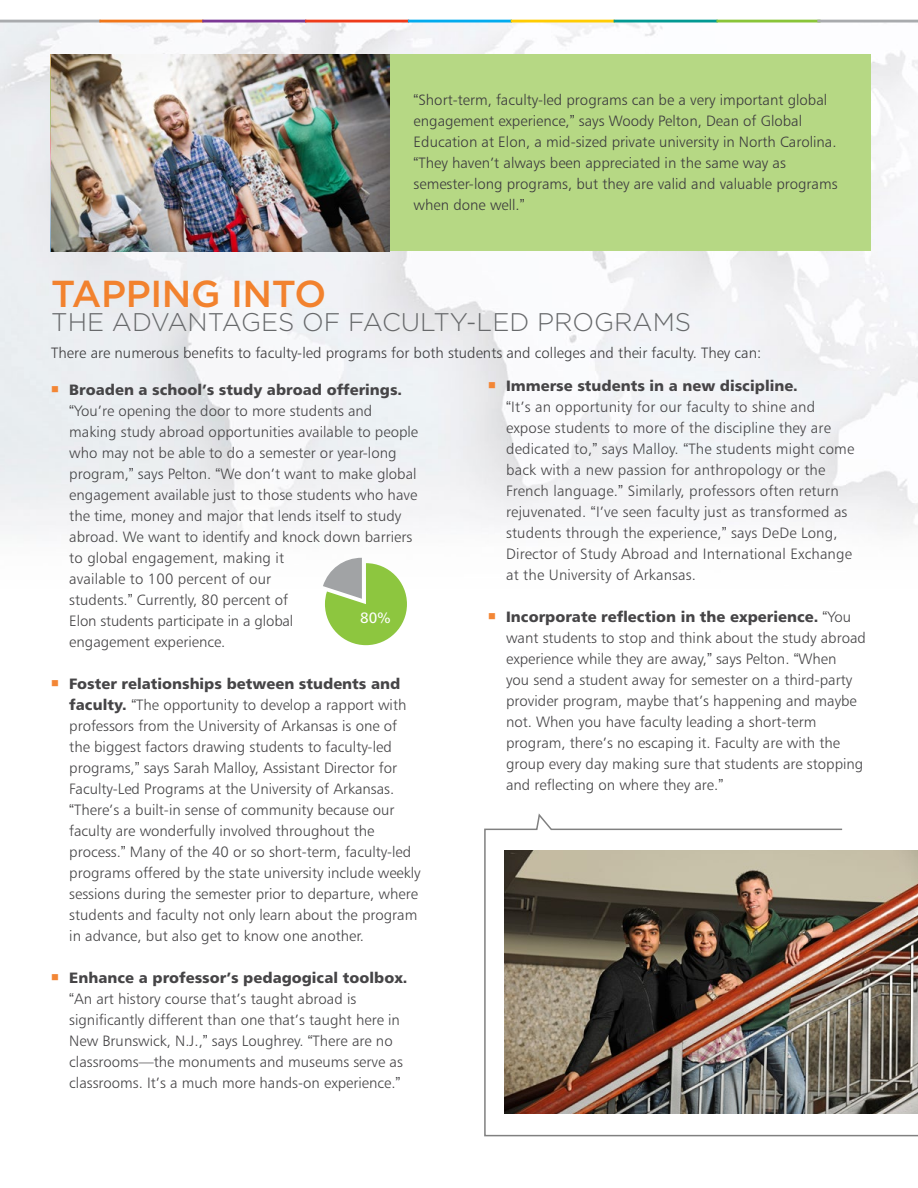
<style>
.page{position:relative;width:918px;height:1188px;background:#fff}
.page>*{position:absolute;margin:0;border:0;box-sizing:border-box;transform-origin:0 0}
.t1{font:500 37.5px "Gotham";letter-spacing:-.01em;color:#f2822e}
.t2{font:300 25.5px "Gotham";color:#67696b}
.t3{font:15px/21px "Humanist 777 BT Light B";color:#464547}
.t4{font:15px/21px "Humanist 777 BT Light B";color:#3d3c3e}
.t5{font:15px "Humanist 777 BT Black B";color:#464547}
.t6{font:15px "Humanist 777 BT Roman B";color:#fff}
.s1{font-family:"Arial"}
.s2{color:#f38635}
.s3{font-family:"Humanist 777 BT Black B"}
.s4{font-family:"Humanist 777 BT Light B"}
</style>
<div class="page">
<img style="left:0;top:22px;width:918px;height:536px">
<hr style="left:0;top:20px;width:101px;height:2px;background:#a9abae">
<hr style="left:99px;top:20px;width:104px;height:2px;background:#f17619">
<hr style="left:202px;top:20px;width:104px;height:2px;background:#7b3895">
<hr style="left:305px;top:20px;width:104px;height:2px;background:#ee3b1b">
<hr style="left:408px;top:20px;width:104px;height:2px;background:#02abee">
<hr style="left:511px;top:20px;width:104px;height:2px;background:#ffcc03">
<hr style="left:614px;top:20px;width:104px;height:2px;background:#039a93">
<hr style="left:716px;top:20px;width:105px;height:2px;background:#8ac539">
<hr style="left:817px;top:20px;width:101px;height:2px;background:#a9abae">
<div style="left:50px;top:55px;width:820px;height:196px;background:#b6d884"></div>
<img style="left:52px;top:55px;width:337px;height:196px">
<svg style="left:323px;top:558px;width:84px;height:87px"></svg>
<img style="left:484px;top:813px;width:434px;height:324px">
<p class="t4" style="left:414px;top:89px;width:425px"><span class="s1">“</span>Short-term, faculty-led programs can be a very important global engagement experience,<span class="s1">”</span> says Woody Pelton, Dean of Global Education at Elon, a mid-sized private university in North Carolina. <span class="s1">“</span>They haven’t always been appreciated in the same way as semester-long programs, but they are valid and valuable programs when done well.<span class="s1">”</span></p>
<h1 class="t1" style="left:51px;top:270px;width:276px">TAPPING INTO</h1>
<h2 class="t2" style="left:51px;top:306px;width:641px">THE ADVANTAGES OF FACULTY-LED PROGRAMS</h2>
<p class="t4" style="left:51px;top:342px;width:712px">There are numerous benefits to faculty-led programs for both students and colleges and their faculty. They can:</p>
<p class="t5" style="left:51px;top:380px;width:352px"><span class="s2">■</span> Broaden a school’s study abroad offerings.</p>
<p class="t3" style="left:69px;top:400px;width:350px"><span class="s1">“</span>You’re opening the door to more students and making study abroad opportunities available to people who may not be able to do a semester or year-long program,<span class="s1">”</span> says Pelton. <span class="s1">“</span>We don’t want to make global engagement available just to those students who have the time, money and major that lends itself to study abroad. We want to identify and knock down barriers to global engagement, making it<br>available to 100 percent of our<br>students.<span class="s1">”</span> Currently, 80 percent of<br>Elon students participate in a global<br>engagement experience.</p>
<p class="t5" style="left:51px;top:674px;width:351px"><span class="s2">■</span> Foster relationships between students and</p>
<p class="t3" style="left:69px;top:694px;width:353px"><span class="s3">faculty.</span> <span class="s1">“</span>The opportunity to develop a rapport with professors from the University of Arkansas is one of the biggest factors drawing students to faculty-led programs,<span class="s1">”</span> says Sarah Malloy, Assistant Director for Faculty-Led Programs at the University of Arkansas. <span class="s1">“</span>There’s a built-in sense of community because our faculty are wonderfully involved throughout the process.<span class="s1">”</span> Many of the 40 or so short-term, faculty-led programs offered by the state university include weekly sessions during the semester prior to departure, where students and faculty not only learn about the program in advance, but also get to know one another.</p>
<p class="t5" style="left:51px;top:968px;width:358px"><span class="s2">■</span> Enhance a professor’s pedagogical toolbox.</p>
<p class="t3" style="left:69px;top:988px;width:335px"><span class="s1">“</span>An art history course that’s taught abroad is significantly different than one that’s taught here in New Brunswick, N.J.,<span class="s1">”</span> says Loughrey. <span class="s1">“</span>There are no classrooms—the monuments and museums serve as classrooms. It’s a much more hands-on experience.<span class="s1">”</span></p>
<p class="t5" style="left:488px;top:376px;width:311px"><span class="s2">■</span> Immerse students in a new discipline.</p>
<p class="t3" style="left:506px;top:396px;width:350px"><span class="s1">“</span>It’s an opportunity for our faculty to shine and expose students to more of the discipline they are dedicated to,<span class="s1">”</span> says Malloy. <span class="s1">“</span>The students might come back with a new passion for anthropology or the French language.<span class="s1">”</span> Similarly, professors often return rejuvenated. <span class="s1">“</span>I’ve seen faculty just as transformed as students through the experience,<span class="s1">”</span> says DeDe Long, Director of Study Abroad and International Exchange at the University of Arkansas.</p>
<p class="t5" style="left:488px;top:607px;width:364px"><span class="s2">■</span> Incorporate reflection in the experience. <span class="s1">“</span><span class="s4">You</span></p>
<p class="t3" style="left:506px;top:627px;width:361px">want students to stop and think about the study abroad experience while they are away,<span class="s1">”</span> says Pelton. <span class="s1">“</span>When<br>you send a student away for semester on a third-party provider program, maybe that’s happening and maybe not. When you have faculty leading a short-term program, there’s no escaping it. Faculty are with the group every day making sure that students are stopping and reflecting on where they are.<span class="s1">”</span></p>
<p class="t6" style="left:360px;top:608px;width:32px">80%</p>
</div>
